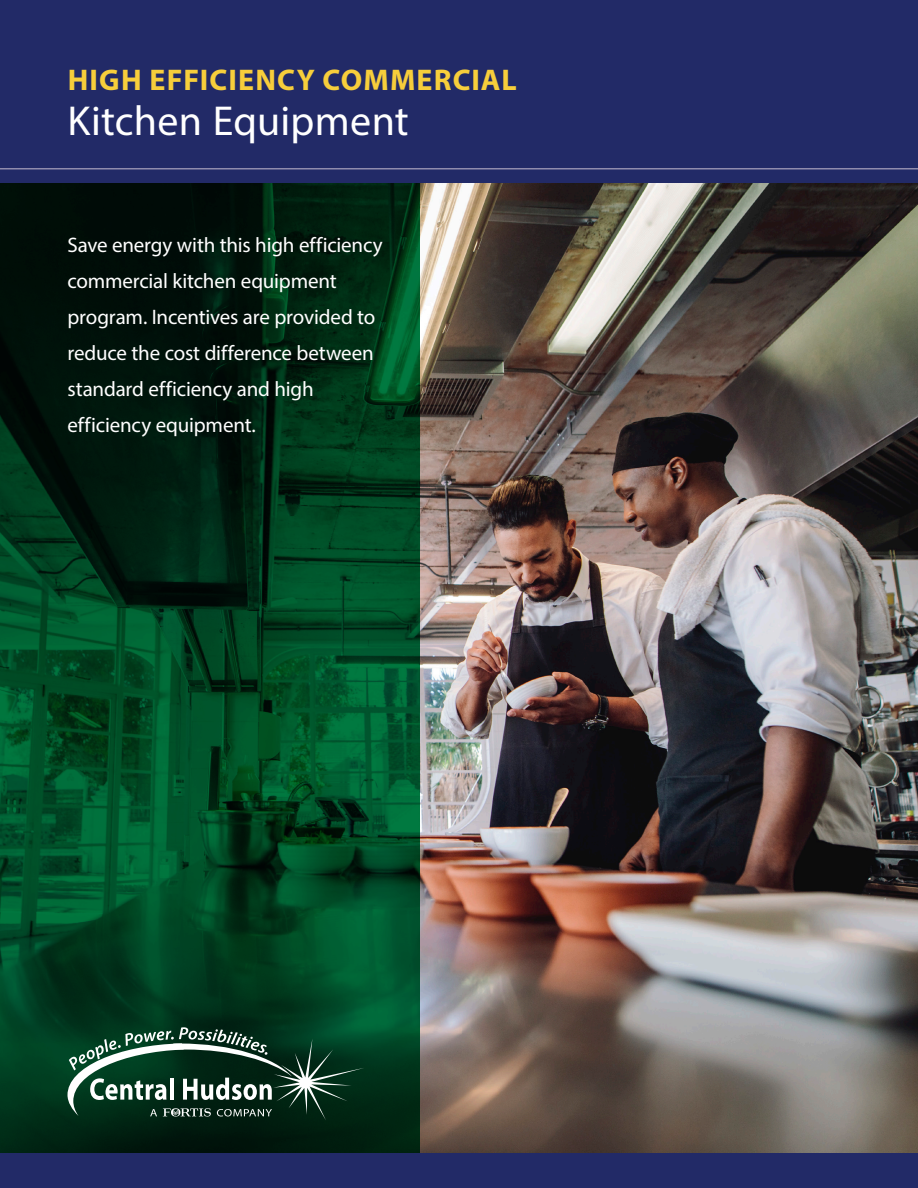
<style>
.page{position:relative;width:918px;height:1188px;background:#fff}
.page>*{position:absolute;margin:0;border:0;box-sizing:border-box;transform-origin:0 0}
.t1{font:42px "Myriad Pro";letter-spacing:.005em;color:#fff}
.t2{font:700 30px "Myriad Pro";letter-spacing:.035em;color:#f7ce3b}
.body_cover{font:21px/36px "Myriad Pro";letter-spacing:-.01em;color:#fff}
</style>
<div class="page">
<img style="left:420px;top:182px;width:498px;height:971px">
<svg style="left:0;top:182px;width:420px;height:971px;background:#00371c"></svg>
<div style="left:0;top:0;width:918px;height:182px;background:#222a67"></div>
<svg style="left:68px;top:1027px;width:296px;height:93px;background:#2f5443"></svg>
<hr style="left:0;top:168px;width:918px;height:2px;background:#908cad">
<div style="left:0;top:1154px;width:918px;height:34px;background:#222a67"></div>
<h1 class="t2" style="left:68px;top:60px;width:450px">HIGH EFFICIENCY COMMERCIAL</h1>
<h2 class="t1" style="left:68px;top:95px;width:343px">Kitchen Equipment</h2>
<p class="body_cover" style="left:68px;top:227px;width:317px">Save energy with this high efficiency commercial kitchen equipment program. Incentives are provided to reduce the cost difference between standard efficiency and high efficiency equipment.</p>
</div>
